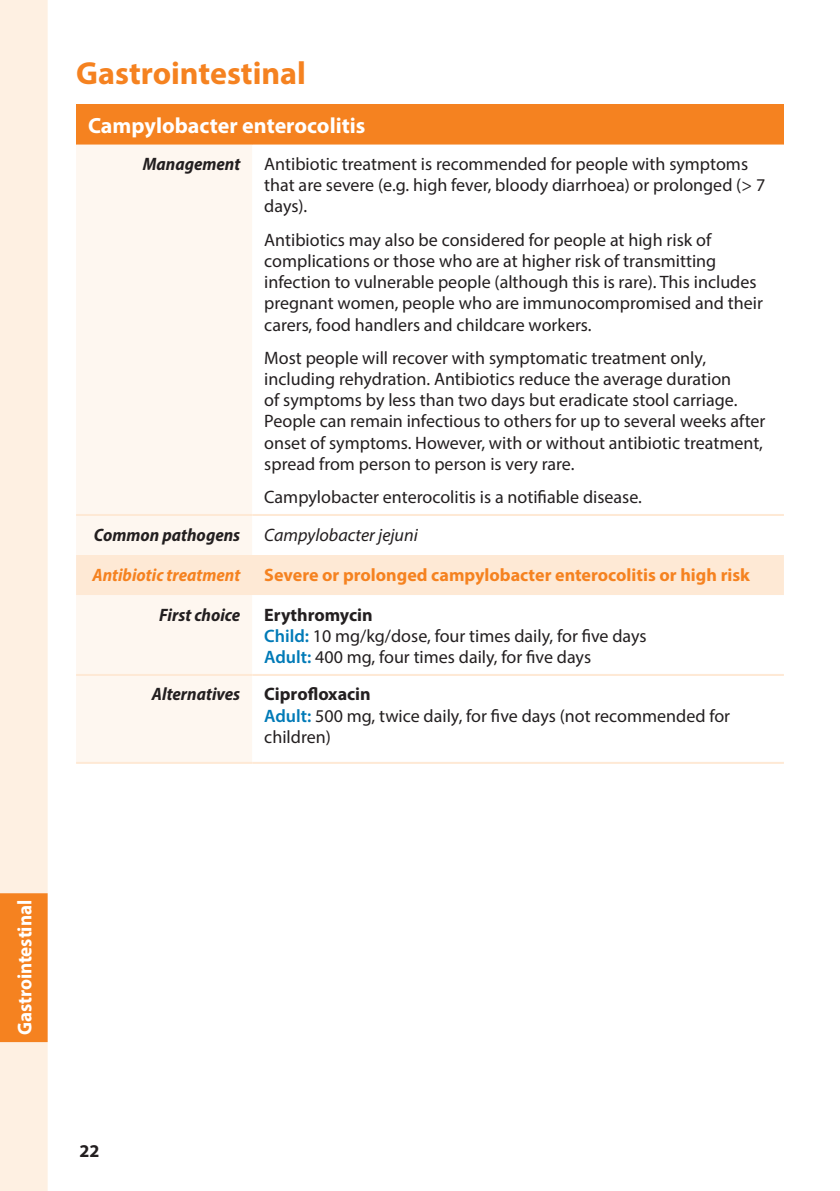
<style>
.page{position:relative;width:840px;height:1191px;background:#fff}
.page>*{position:absolute;margin:0;border:0;box-sizing:border-box;transform-origin:0 0}
.Section_Heading{font:700 32px "Myriad Pro";color:#f58220}
.Condition{font:700 22px "Myriad Pro";color:#fff}
.t1{font:700 20px "Myriad Pro";letter-spacing:-.005em;color:#fff;scale:.95 1}
.Body{font:18px/21.2px "Myriad Pro";color:#231f20}
.Row_Heading{font:700 18px "Myriad Pro";color:#f58220}
.Row_Heading-2{font:italic 700 semi-condensed 18px "Myriad Pro";color:#231f20}
.Body-2{font:700 18px "Myriad Pro";color:#231f20}
.Body-3{font:italic 18px "Myriad Pro";color:#231f20}
.Row_Heading-3{font:italic 700 semi-condensed 18px "Myriad Pro";color:#f58220}
.s1{font-weight:600;color:#007ab7}
</style>
<div class="page">
<div style="left:76px;top:104px;width:707px;height:40px;background:#f58220"></div>
<div style="left:76px;top:144px;width:176px;height:618px;background:#fef7f0"></div>
<div style="left:76px;top:555px;width:707px;height:40px;background:#fee9d5"></div>
<hr style="left:76px;top:674px;width:176px;height:2px;background:#fee9d5">
<hr style="left:252px;top:674px;width:531px;height:2px;background:#fee9d5">
<hr style="left:76px;top:762px;width:176px;height:2px;background:#fee9d5">
<hr style="left:252px;top:762px;width:531px;height:2px;background:#fee9d5">
<hr style="left:76px;top:514px;width:176px;height:2px;background:#fee9d5">
<hr style="left:252px;top:514px;width:531px;height:2px;background:#fee9d5">
<div style="left:0;top:0;width:48px;height:1191px;background:#fef0e2"></div>
<div style="left:0;top:893px;width:48px;height:149px;background:#f58220"></div>
<p class="Section_Heading" style="left:76px;top:52px;width:231px">Gastrointestinal</p>
<p class="Condition" style="left:88px;top:111px;width:279px">Campylobacter enterocolitis</p>
<p class="Row_Heading-2" style="left:143px;top:152px;width:99px">Management</p>
<p class="Body" style="left:264px;top:153px;width:502px">Antibiotic treatment is recommended for people with symptoms that are severe (e.g. high fever, bloody diarrhoea) or prolonged (&gt; 7 days).</p>
<p class="Body" style="left:264px;top:229px;width:500px">Antibiotics may also be considered for people at high risk of complications or those who are at higher risk of transmitting infection to vulnerable people (although this is rare). This includes pregnant women, people who are immunocompromised and their carers, food handlers and childcare workers.</p>
<p class="Body" style="left:264px;top:347px;width:502px">Most people will recover with symptomatic treatment only, including rehydration. Antibiotics reduce the average duration<br>of symptoms by less than two days but eradicate stool carriage.<br>People can remain infectious to others for up to several weeks after onset of symptoms. However, with or without antibiotic treatment, spread from person to person is very rare.</p>
<p class="Body" style="left:264px;top:486px;width:379px">Campylobacter enterocolitis is a notifiable disease.</p>
<p class="Row_Heading-2" style="left:94px;top:523px;width:148px">Common pathogens</p>
<p class="Body-3" style="left:264px;top:523px;width:155px">Campylobacter jejuni</p>
<p class="Row_Heading-3" style="left:92px;top:563px;width:149px">Antibiotic treatment</p>
<p class="Row_Heading" style="left:264px;top:562px;width:487px">Severe or prolonged campylobacter enterocolitis or high risk</p>
<p class="Row_Heading-2" style="left:159px;top:603px;width:82px">First choice</p>
<p class="Body-2" style="left:264px;top:602px;width:110px">Erythromycin</p>
<p class="Body" style="left:264px;top:625px;width:383px"><span class="s1">Child:</span> 10 mg/kg/dose, four times daily, for five days</p>
<p class="Body" style="left:264px;top:646px;width:328px"><span class="s1">Adult:</span> 400 mg, four times daily, for five days</p>
<p class="Row_Heading-2" style="left:152px;top:683px;width:90px">Alternatives</p>
<p class="Body-2" style="left:264px;top:682px;width:108px">Ciprofloxacin</p>
<p class="Body" style="left:264px;top:704px;width:467px"><span class="s1">Adult:</span> 500 mg, twice daily, for five days (not recommended for children)</p>
<p class="t1" style="left:12px;top:1035px;width:144px;rotate:-90deg">Gastrointestinal</p>
<p class="Body-2" style="left:80px;top:1139px;width:21px">22</p>
</div>
